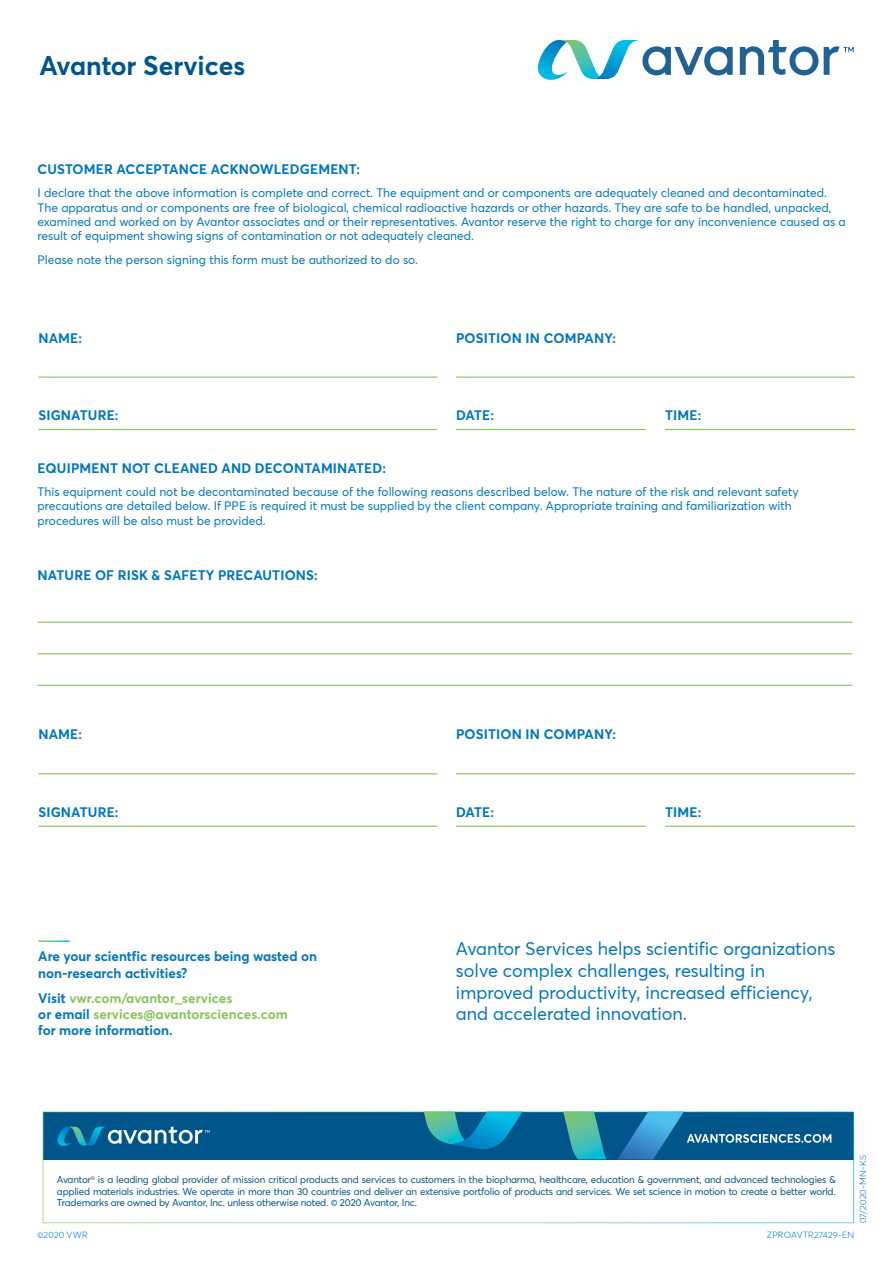
<style>
.page{position:relative;width:893px;height:1263px;background:#fff}
.page>*{position:absolute;margin:0;border:0;box-sizing:border-box;transform-origin:0 0}
.t1{font:700 26.55px "Averta";color:#00558b}
.t2{font:18px/21.6px "Averta";color:#0077be}
.t3{font:700 13.5px/16.2px "Averta";letter-spacing:.01em;color:#0077be}
.t4{font:700 13.5px/16.2px "Averta";color:#88c65b}
.t5{font:12px/14.4px "Averta";color:#0077be}
.t6{font:9.9px/11.2px "Averta";letter-spacing:-.02em;color:#00558b;text-align:justify}
.t7{font:300 9px "Averta";letter-spacing:.02em;color:#0077be}
.s1{color:#0077be}
</style>
<div class="page">
<hr style="left:38px;top:622px;width:814px;height:1px;background:#88c65b">
<hr style="left:38px;top:653px;width:814px;height:1px;background:#88c65b">
<hr style="left:38px;top:685px;width:814px;height:1px;background:#88c65b">
<hr style="left:38px;top:377px;width:399px;height:1px;background:#88c65b">
<hr style="left:38px;top:773px;width:399px;height:1px;background:#88c65b">
<hr style="left:38px;top:429px;width:399px;height:1px;background:#88c65b">
<hr style="left:38px;top:826px;width:399px;height:1px;background:#88c65b">
<hr style="left:456px;top:377px;width:399px;height:1px;background:#88c65b">
<hr style="left:456px;top:773px;width:399px;height:1px;background:#88c65b">
<hr style="left:456px;top:429px;width:190px;height:1px;background:#88c65b">
<hr style="left:456px;top:826px;width:190px;height:1px;background:#88c65b">
<hr style="left:665px;top:429px;width:190px;height:1px;background:#88c65b">
<hr style="left:665px;top:826px;width:190px;height:1px;background:#88c65b">
<svg style="left:740px;top:40px;width:78px;height:35px"></svg>
<svg style="left:538px;top:40px;width:195px;height:40px"></svg>
<svg style="left:824px;top:46px;width:30px;height:29px"></svg>
<svg style="left:43px;top:1111px;width:811px;height:112px"></svg>
<h1 class="t1" style="left:39px;top:47px;width:208px">Avantor Services</h1>
<p class="t3" style="left:38px;top:160px;width:324px">CUSTOMER ACCEPTANCE ACKNOWLEDGEMENT:</p>
<p class="t5" style="left:38px;top:185px;width:810px">I declare that the above information is complete and correct. The equipment and or components are adequately cleaned and decontaminated.<br>The apparatus and or components are free of biological, chemical radioactive hazards or other hazards. They are safe to be handled, unpacked, examined and worked on by Avantor associates and or their representatives. Avantor reserve the right to charge for any inconvenience caused as a result of equipment showing signs of contamination or not adequately cleaned.</p>
<p class="t5" style="left:38px;top:252px;width:382px">Please note the person signing this form must be authorized to do so.</p>
<p class="t3" style="left:38px;top:329px;width:45px">NAME:</p>
<p class="t3" style="left:38px;top:407px;width:82px">SIGNATURE:</p>
<p class="t3" style="left:456px;top:329px;width:162px">POSITION IN COMPANY:</p>
<p class="t3" style="left:456px;top:407px;width:39px">DATE:</p>
<p class="t3" style="left:665px;top:407px;width:38px">TIME:</p>
<p class="t3" style="left:38px;top:459px;width:350px">EQUIPMENT NOT CLEANED AND DECONTAMINATED:</p>
<p class="t5" style="left:38px;top:484px;width:763px">This equipment could not be decontaminated because of the following reasons described below. The nature of the risk and relevant safety precautions are detailed below. If PPE is required it must be supplied by the client company. Appropriate training and familiarization with procedures will be also must be provided.</p>
<p class="t3" style="left:38px;top:566px;width:282px">NATURE OF RISK &amp; SAFETY PRECAUTIONS:</p>
<p class="t3" style="left:38px;top:726px;width:45px">NAME:</p>
<p class="t3" style="left:38px;top:804px;width:82px">SIGNATURE:</p>
<p class="t3" style="left:456px;top:726px;width:162px">POSITION IN COMPANY:</p>
<p class="t3" style="left:456px;top:804px;width:39px">DATE:</p>
<p class="t3" style="left:665px;top:804px;width:38px">TIME:</p>
<p class="t3" style="left:38px;top:948px;width:280px">Are your scientfic resources being wasted on non-research activities?</p>
<p class="t4" style="left:38px;top:989px;width:251px"><span class="s1">Visit</span> vwr.com/avantor_services<br><span class="s1">or email</span> services@avantorsciences.com <span class="s1">for more information.</span></p>
<h2 class="t2" style="left:456px;top:937px;width:381px">Avantor Services helps scientific organizations solve complex challenges, resulting in improved productivity, increased efficiency, and accelerated innovation.</h2>
<p class="t6" style="left:57px;top:1174px;width:780px">Avantor<sup>®</sup> is a leading global provider of mission critical products and services to customers in the biopharma, healthcare, education &amp; government, and advanced technologies &amp; applied materials industries. We operate in more than 30 countries and deliver an extensive portfolio of products and services. We set science in motion to create a better world.<br>Trademarks are owned by Avantor, Inc. unless otherwise noted. © 2020 Avantor, Inc.</p>
<p class="t7" style="left:857px;top:1223px;width:69px;rotate:-90deg">07/2020-MN-KS</p>
<p class="t7" style="left:37px;top:1228px;width:52px">©2020 VWR</p>
<p class="t7" style="left:767px;top:1228px;width:89px">ZPROAVTR27429-EN</p>
</div>
